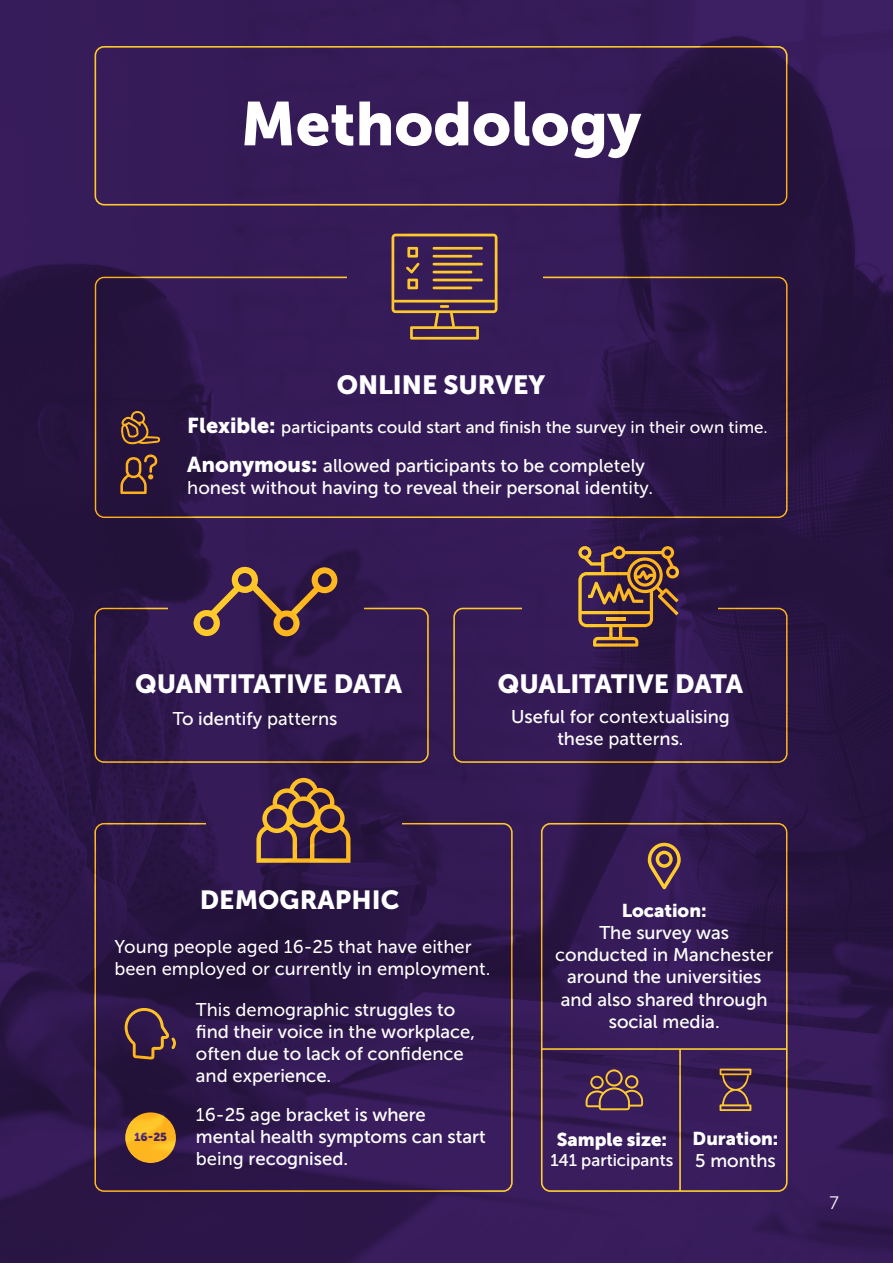
<style>
.page{position:relative;width:893px;height:1263px;background:#fff}
.page>*{position:absolute;margin:0;border:0;box-sizing:border-box;transform-origin:0 0}
.t1{font:61.05px "Museo Sans 900";color:#fff}
.t2{font:26.1px "Museo Sans 900";color:#fff}
.t3{font:18.45px/22px "Museo Sans 500";color:#fff}
.t4{font:18.45px/22px "Museo Sans 900";color:#fff}
.t5{font:18px "Museo Sans 300";color:#fff}
.t6{font:16.95px "Museo Sans 500";color:#fff}
.t7{font:11.55px "Museo Sans 900";color:#512b7a}
.s1{font-family:"Museo Sans 900";font-size:21.45px}
.s2{font-family:"Museo Sans 900"}
.s3{font-family:"Museo Sans 500"}
</style>
<div class="page">
<img style="left:0;top:0;width:893px;height:1263px">
<p class="t1" style="left:241px;top:89px;width:402px">Methodology</p>
<p class="t2" style="left:337px;top:370px;width:210px">ONLINE SURVEY</p>
<p class="t6" style="left:187px;top:418px;width:582px"><span class="s1">Flexible:</span> participants could start and finish the survey in their own time.</p>
<p class="t3" style="left:187px;top:455px;width:468px"><span class="s1">Anonymous:</span> allowed participants to be completely honest without having to reveal their personal identity.</p>
<p class="t2" style="left:135px;top:669px;width:268px">QUANTITATIVE DATA</p>
<p class="t3" style="left:173px;top:708px;width:166px">To identify patterns</p>
<p class="t2" style="left:498px;top:669px;width:247px">QUALITATIVE DATA</p>
<p class="t3" style="left:511px;top:705px;width:220px;text-align:center">Useful for contextualising these patterns.</p>
<p class="t2" style="left:200px;top:885px;width:201px">DEMOGRAPHIC</p>
<p class="t3" style="left:114px;top:936px;width:378px">Young people aged 16-25 that have either been employed or currently in employment.</p>
<p class="t7" style="left:134px;top:1131px;width:34px">16-25</p>
<p class="t3" style="left:196px;top:998px;width:281px">This demographic struggles to find their voice in the workplace, often due to lack of confidence and experience.</p>
<p class="t3" style="left:196px;top:1103px;width:291px">16-25 age bracket is where mental health symptoms can start being recognised.</p>
<p class="t3" style="left:555px;top:900px;width:220px;text-align:center"><span class="s2">Location:<br></span>The survey was conducted in Manchester around the universities and also shared through social media.</p>
<p class="t4" style="left:557px;top:1128px;width:112px">Sample size:</p>
<p class="t6" style="left:550px;top:1151px;width:124px">141 participants</p>
<p class="t4" style="left:693px;top:1127px;width:87px">Duration:<br><span class="s3">5 months</span></p>
<p class="t5" style="left:830px;top:1193px;width:11px">7</p>
</div>
